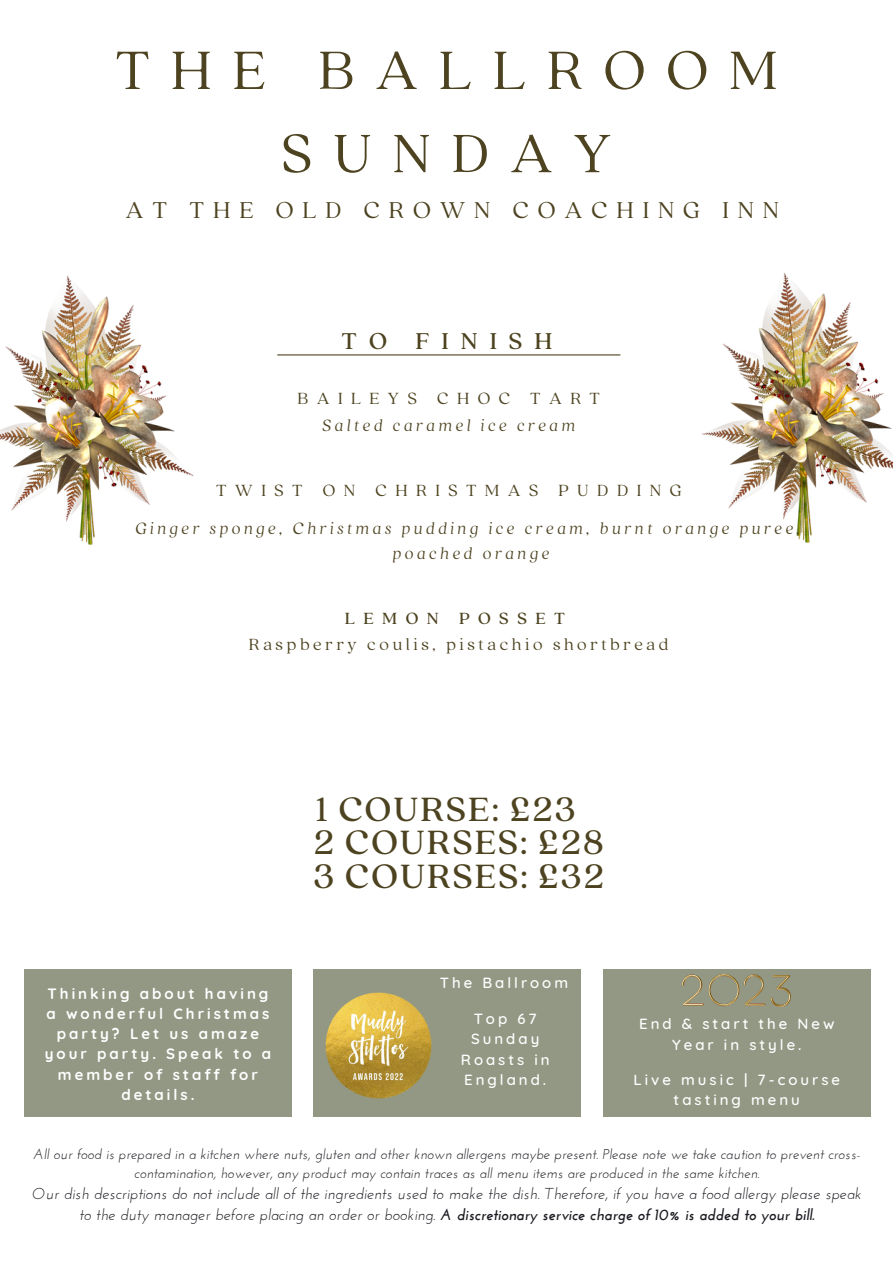
<style>
.page{position:relative;width:893px;height:1264px;background:#fff}
.page>*{position:absolute;margin:0;border:0;box-sizing:border-box;transform-origin:0 0}
.t1{font:300 60px/83.2px "Quincy CF";letter-spacing:.35em;color:#4d4320;text-align:center}
.t2{font:37.5px/33.8px "Quincy CF Text";letter-spacing:.055em;color:#4d4320}
.t3{font:300 25.5px "Quincy CF";letter-spacing:.35em;color:#4d4320}
.t4{font:25.5px "Quincy CF Text";letter-spacing:.47em;color:#4d4320}
.t5{font:italic 300 18px/24.8px "Quincy CF";letter-spacing:.2em;color:#4d4320;text-align:center}
.t6{font:300 18px "Quincy CF";letter-spacing:.47em;color:#4d4320}
.t7{font:300 18px "Quincy CF";letter-spacing:.2em;color:#4d4320}
.t8{font:18px "Quincy CF Text";letter-spacing:.47em;color:#4d4320}
.t9{font:italic 15.75px/21.3px "Josefin Sans";color:#1b1a20;text-align:center}
.t10{font:700 15px/20.2px "Quicksand";letter-spacing:.2em;color:#fff;text-align:center}
.t11{font:500 15px/20.2px "Quicksand";letter-spacing:.2em;color:#fff;text-align:center}
.t12{font:italic 14.25px/19px "Josefin Sans";color:#1b1a20;text-align:center}
.s1{font-weight:700}
</style>
<div class="page">
<div style="left:24px;top:969px;width:268px;height:147px;background:#939884"></div>
<div style="left:313px;top:969px;width:267px;height:147px;background:#939884"></div>
<img style="left:325px;top:992px;width:107px;height:107px">
<div style="left:603px;top:969px;width:267px;height:147px;background:#939884"></div>
<img style="left:683px;top:975px;width:107px;height:31px">
<hr style="left:277px;top:354px;width:343px;height:1px;background:#4d4320">
<img style="left:702px;top:273px;width:190px;height:270px">
<img style="left:0;top:275px;width:194px;height:270px">
<h1 class="t1" style="left:115px;top:25px;width:663px">THE BALLROOM<br>SUNDAY</h1>
<h3 class="t3" style="left:126px;top:193px;width:655px">AT THE OLD CROWN COACHING INN</h3>
<h3 class="t4" style="left:341px;top:324px;width:212px">TO FINISH</h3>
<p class="t6" style="left:297px;top:387px;width:304px">BAILEYS CHOC TART</p>
<p class="t5" style="left:322px;top:412px;width:254px">Salted caramel ice cream</p>
<p class="t6" style="left:216px;top:478px;width:467px">TWIST ON CHRISTMAS PUDDING</p>
<p class="t5" style="left:135px;top:515px;width:666px">Ginger sponge, Christmas pudding ice cream, burnt orange puree, poached orange</p>
<p class="t8" style="left:345px;top:606px;width:222px">LEMON POSSET</p>
<p class="t7" style="left:249px;top:632px;width:421px">Raspberry coulis, pistachio shortbread</p>
<p class="t10" style="left:45px;top:982px;width:228px">Thinking about having a wonderful Christmas party? Let us amaze your party. Speak to a member of staff for details.</p>
<h2 class="t2" style="left:313px;top:790px;width:292px">1 COURSE: £23<br>2 COURSES: £28<br>3 COURSES: £32</h2>
<p class="t11" style="left:440px;top:972px;width:130px">The Ballroom</p>
<p class="t11" style="left:461px;top:1008px;width:90px">Top 67<br>Sunday<br>Roasts in<br>England.</p>
<p class="t11" style="left:639px;top:1013px;width:197px">End &amp; start the New<br>Year in style.</p>
<p class="t11" style="left:633px;top:1068px;width:208px">Live music | 7-course tasting menu</p>
<p class="t12" style="left:33px;top:1146px;width:828px">All our food is prepared in a kitchen where nuts, gluten and other known allergens maybe present. Please note we take caution to prevent cross&shy;contamination, however, any product may contain traces as all menu items are produced in the same kitchen.</p>
<p class="t9" style="left:32px;top:1183px;width:830px">Our dish descriptions do not include all of the ingredients used to make the dish. Therefore, if you have a food allergy please speak to the duty manager before placing an order or booking. <span class="s1">A discretionary service charge of 10% is added to your bill.</span></p>
</div>
